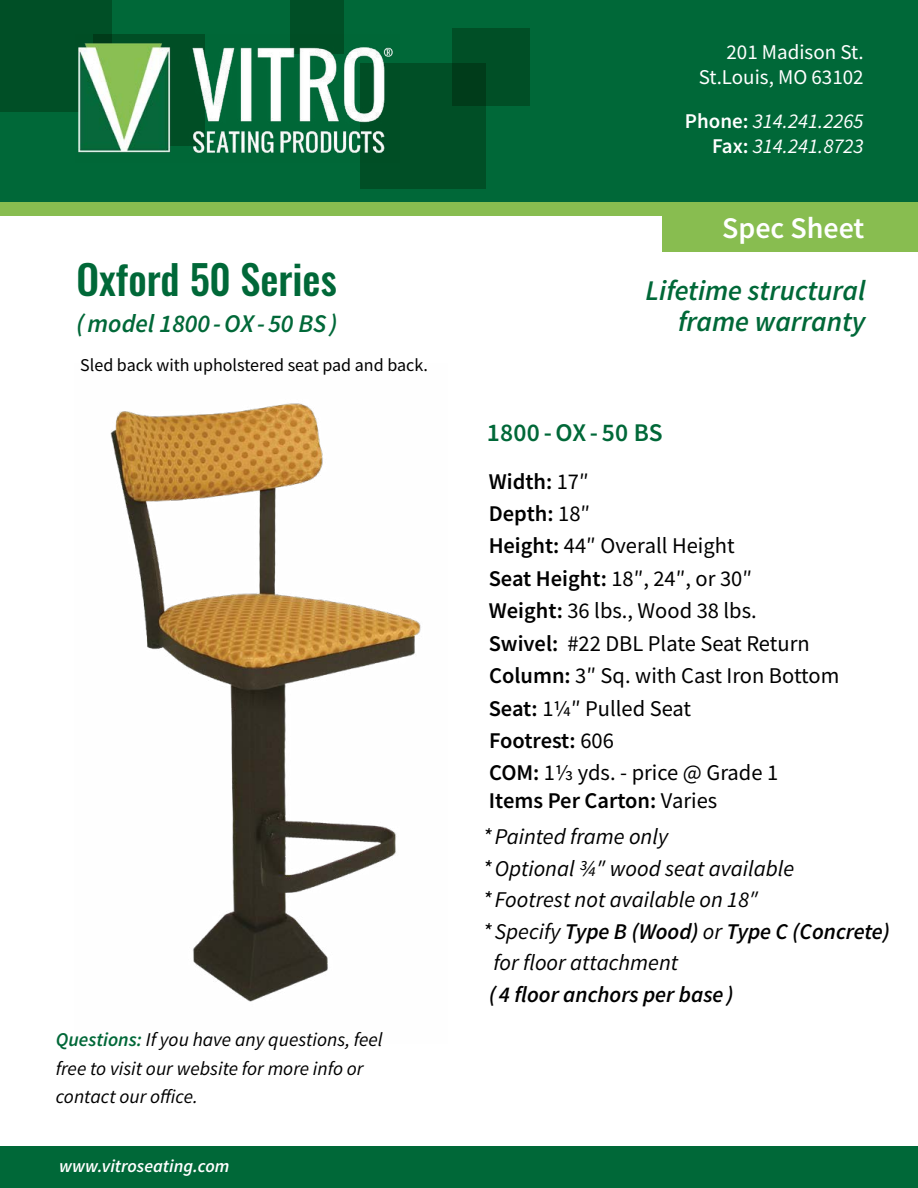
<style>
.page{position:relative;width:918px;height:1188px;background:#fff}
.page>*{position:absolute;margin:0;border:0;box-sizing:border-box;transform-origin:0 0}
.t1{font:500 40.5px "Oswald";color:#006838}
.t2{font:600 30px "Source Sans Pro";color:#fff}
.t3{font:italic 600 28.5px/31.5px "Source Sans Pro";color:#006838;text-align:right}
.t4{font:italic 600 25.5px "Source Sans Pro";color:#006838}
.t5{font:600 25.5px "Source Sans Pro";letter-spacing:.01em;color:#006838}
.t6{font:22.5px/32.4px "Source Sans Pro";color:#000}
.t7{font:italic 22.5px/36.9px "Source Sans Pro";color:#000}
.t8{font:italic 600 22.5px "Source Sans Pro";color:#000}
.t9{font:italic 21px/25.2px "Source Sans Pro";color:#fff;text-align:right}
.t10{font:21px/25.2px "Source Sans Pro";color:#fff;text-align:right}
.t11{font:italic 19.5px/28.5px "Source Sans Pro";color:#000}
.t12{font:18px "Source Sans Pro";color:#000}
.t13{font:italic 600 18px "Source Sans Pro";color:#fff}
.s1{font-weight:600;color:#006838}
.s2{font-weight:600;font-style:normal}
.s3{font-weight:600}
.s4{font-style:normal}
.s5{font-weight:400}
</style>
<div class="page">
<div style="left:0;top:0;width:918px;height:205px;background:#006838"></div>
<div style="left:0;top:0;width:112px;height:112px;background:#004f26"></div>
<div style="left:290px;top:0;width:54px;height:54px;background:#004f26"></div>
<div style="left:360px;top:63px;width:126px;height:126px;background:#004f26"></div>
<div style="left:452px;top:29px;width:77px;height:77px;background:linear-gradient(to right,#00421e,#005228)"></div>
<div style="left:0;top:202px;width:918px;height:14px;background:#88bd50"></div>
<div style="left:0;top:1147px;width:918px;height:41px;background:#006838"></div>
<div style="left:662px;top:204px;width:256px;height:48px;background:#88bd50"></div>
<img style="left:110px;top:403px;width:311px;height:599px">
<img style="left:78px;top:35px;width:315px;height:118px">
<h1 class="t1" style="left:76px;top:251px;width:262px">Oxford 50 Series</h1>
<p class="t4" style="left:76px;top:307px;width:263px">(model 1800 -OX- 50 BS)</p>
<p class="t12" style="left:80px;top:353px;width:349px">Sled back with upholstered seat pad and back.</p>
<p class="t11" style="left:56px;top:1025px;width:328px"><span class="s1">Questions:</span> If you have any questions, feel free to visit our website for more info or contact our office.</p>
<p class="t13" style="left:59px;top:1155px;width:172px">www.vitroseating.com</p>
<p class="t10" style="left:699px;top:40px;width:166px">201 Madison St.<br>St.Louis, MO 63102</p>
<p class="t9" style="left:685px;top:108px;width:180px"><span class="s2">Phone:</span> 314.241.2265<br><span class="s2">Fax:</span> 314.241.8723</p>
<h2 class="t2" style="left:722px;top:208px;width:144px">Spec Sheet</h2>
<p class="t3" style="left:645px;top:274px;width:222px">Lifetime structural frame warranty</p>
<p class="t5" style="left:487px;top:416px;width:177px">1800 - OX - 50 BS</p>
<p class="t6" style="left:489px;top:465px;width:352px"><span class="s3">Width:</span> 17″<br><span class="s3">Depth:</span> 18″<br><span class="s3">Height:</span> 44″ Overall Height<br><span class="s3">Seat Height:</span> 18″, 24″, or 30″<br><span class="s3">Weight:</span> 36 lbs., Wood 38 lbs.<br><span class="s3">Swivel:</span> #22 DBL Plate Seat Return<br><span class="s3">Column:</span> 3″ Sq. with Cast Iron Bottom<br><span class="s3">Seat:</span> 1¼″ Pulled Seat<br><span class="s3">Footrest:</span> 606<br><span class="s3">COM:</span> 1⅓ yds. - price @ Grade 1</p>
<p class="t7" style="left:483px;top:781px;width:236px"><span class="s2">Items Per Carton:</span> <span class="s4">Varies </span>*Painted frame only</p>
<p class="t7" style="left:483px;top:850px;width:313px">*Optional ¾″ wood seat available</p>
<p class="t7" style="left:483px;top:881px;width:277px">* Footrest not available on 18″</p>
<p class="t8" style="left:483px;top:917px;width:409px"><span class="s5">*Specify</span> Type B (Wood) <span class="s5">or</span> Type C (Concrete)</p>
<p class="t7" style="left:493px;top:944px;width:186px">for floor attachment</p>
<p class="t8" style="left:489px;top:980px;width:246px">( 4 floor anchors per base )</p>
</div>
